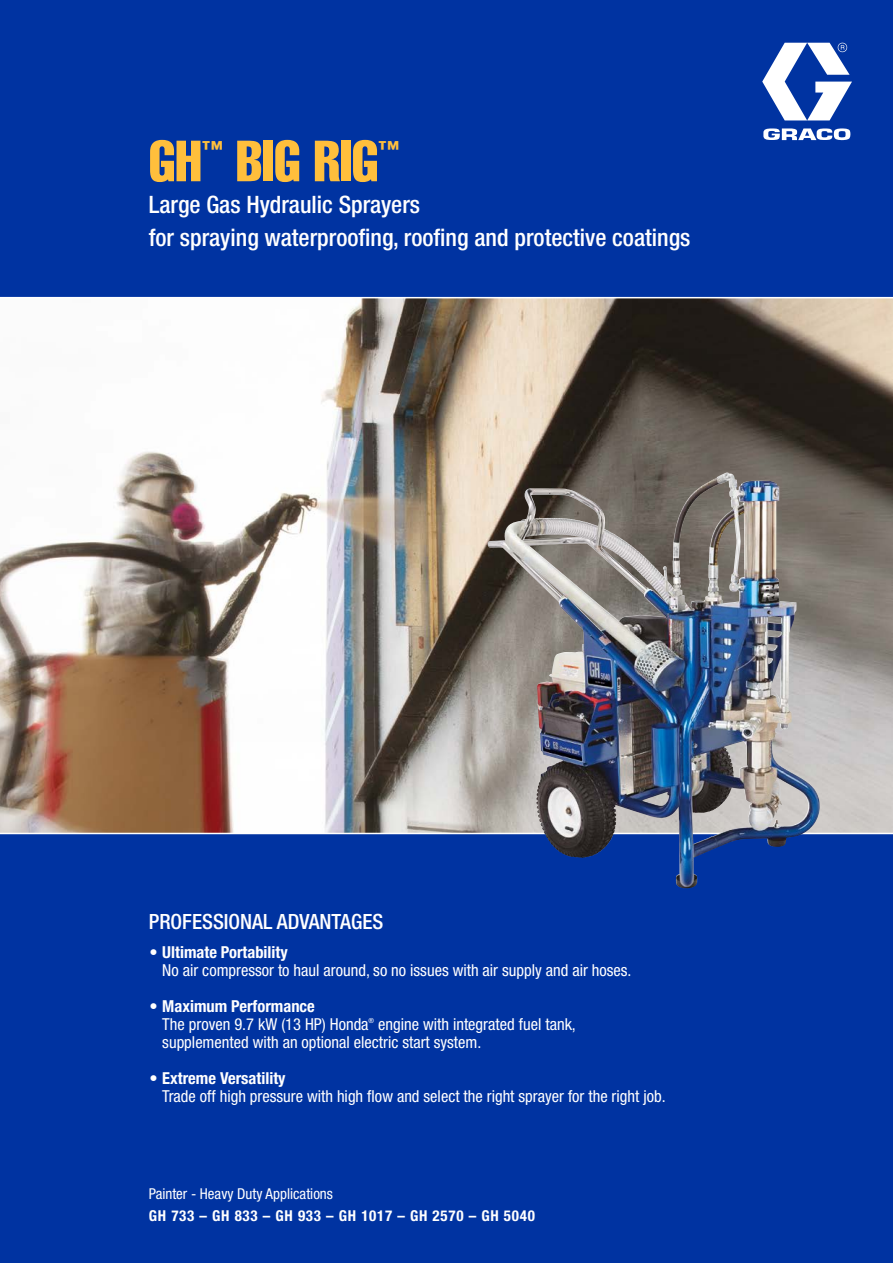
<style>
.page{position:relative;width:893px;height:1263px;background:#fff}
.page>*{position:absolute;margin:0;border:0;box-sizing:border-box;transform-origin:0 0}
.t1{font:57px "Helvetica LT Std Comp";color:#ffbf3c}
.t2{font:500 condensed 24px/33px "Helvetica Neue LT Std";color:#fff}
.t3{font:500 condensed 21px "Helvetica Neue LT Std";color:#fff}
.t4{font:21px "Helvetica LT Std Comp";color:#ffbf3c}
.t5{font:condensed 16.5px/18px "Helvetica Neue LT Std";color:#fff}
.t6{font:700 condensed 15px "Helvetica Neue LT Std";letter-spacing:.05em;color:#fff}
.t7{font:condensed 15px "Helvetica Neue LT Std";color:#fff}
.t8{font:condensed 7.05px "Helvetica Neue LT Std";color:#fff}
.s1{font-weight:700}
</style>
<div class="page">
<img style="left:0;top:298px;width:893px;height:535px">
<div style="left:0;top:833px;width:893px;height:430px;background:#0033a1"></div>
<div style="left:0;top:0;width:893px;height:298px;background:#0033a1"></div>
<svg style="left:762px;top:43px;width:90px;height:97px"></svg>
<hr style="left:0;top:833px;width:893px;height:1px;background:#fff">
<hr style="left:0;top:297px;width:893px;height:1px;background:#fff">
<img style="left:487px;top:473px;width:238px;height:171px">
<h1 class="t1" style="left:149px;top:125px;width:54px">GH</h1>
<p class="t4" style="left:202px;top:135px;width:22px">™</p>
<h1 class="t1" style="left:236px;top:125px;width:144px">BIG RIG</h1>
<p class="t4" style="left:378px;top:135px;width:22px">™</p>
<h2 class="t2" style="left:149px;top:187px;width:543px">Large Gas Hydraulic Sprayers<br>for spraying waterproofing, roofing and protective coatings</h2>
<p class="t3" style="left:149px;top:909px;width:236px">PROFESSIONAL ADVANTAGES</p>
<p class="t5" style="left:162px;top:943px;width:471px;text-indent:-13px">• <span class="s1">Ultimate Portability<br></span>No air compressor to haul around, so no issues with air supply and air hoses.</p>
<p class="t5" style="left:162px;top:997px;width:208px;text-indent:-13px">• <span class="s1">Maximum Performance<br></span>The proven 9.7 kW (13 HP) Honda</p>
<p class="t8" style="left:369px;top:1016px;width:7px">®</p>
<p class="t5" style="left:162px;top:1015px;width:415px;text-indent:216px">engine with integrated fuel tank, supplemented with an optional electric start system.</p>
<p class="t5" style="left:162px;top:1069px;width:505px;text-indent:-13px">• <span class="s1">Extreme Versatility<br></span>Trade off high pressure with high flow and select the right sprayer for the right job.</p>
<p class="t7" style="left:149px;top:1185px;width:186px">Painter - Heavy Duty Applications</p>
<p class="t6" style="left:149px;top:1206px;width:388px">GH 733 – GH 833 – GH 933 – GH 1017 – GH 2570 – GH 5040</p>
</div>
